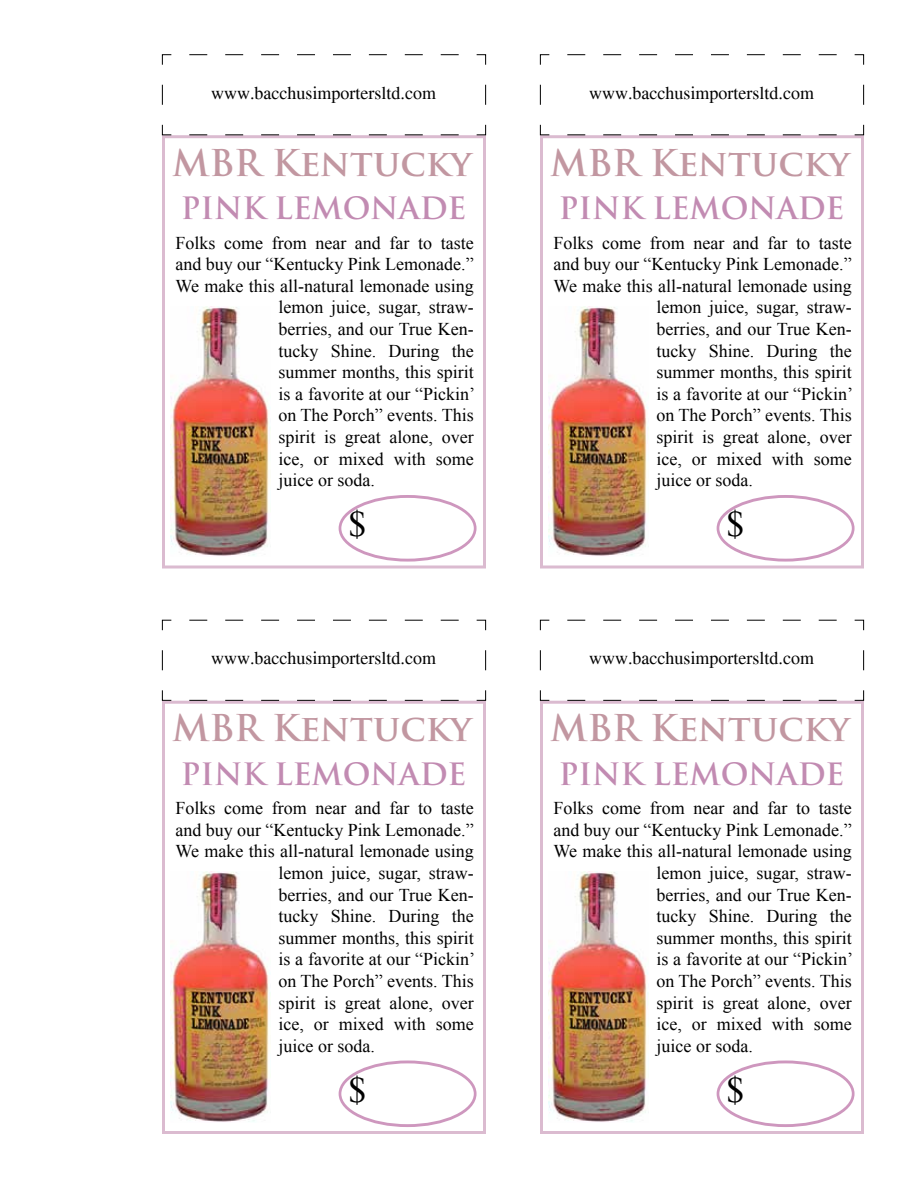
<style>
.page{position:relative;width:918px;height:1188px;background:#fff}
.page>*{position:absolute;margin:0;border:0;box-sizing:border-box;transform-origin:0 0}
.t1{font:700 36px "Trajan Pro";color:#c297a1}
.t2{font:36px "Times New Roman";color:#000}
.t3{font:700 30px "Trajan Pro";color:#c28bb2}
.t4{font:18px "Times New Roman";color:#000}
.t5{font:18px "Times";color:#000}
</style>
<div class="page">
<div style="left:540px;top:135px;width:324px;height:433px;border:3px solid #dbbbd0"></div>
<div style="left:717px;top:495px;width:138px;height:67px;border:3px solid #ce97be;border-radius:50%"></div>
<svg style="left:540px;top:54px;width:324px;height:82px"></svg>
<img style="left:549px;top:306px;width:99px;height:250px">
<div style="left:162px;top:135px;width:324px;height:433px;border:3px solid #dbbbd0"></div>
<div style="left:339px;top:495px;width:138px;height:67px;border:3px solid #ce97be;border-radius:50%"></div>
<svg style="left:162px;top:54px;width:324px;height:82px"></svg>
<img style="left:171px;top:306px;width:99px;height:250px">
<div style="left:540px;top:701px;width:324px;height:433px;border:3px solid #dbbbd0"></div>
<div style="left:717px;top:1061px;width:138px;height:66px;border:3px solid #ce97be;border-radius:50%"></div>
<svg style="left:540px;top:619px;width:324px;height:82px"></svg>
<img style="left:549px;top:872px;width:99px;height:250px">
<div style="left:162px;top:701px;width:324px;height:433px;border:3px solid #dbbbd0"></div>
<div style="left:339px;top:1061px;width:138px;height:66px;border:3px solid #ce97be;border-radius:50%"></div>
<svg style="left:162px;top:619px;width:324px;height:82px"></svg>
<img style="left:171px;top:872px;width:99px;height:250px">
<p class="t5" style="left:211px;top:82px;width:226px">www.bacchusimportersltd.com</p>
<h1 class="t1" style="left:172px;top:140px;width:301px">MBR Kentucky</h1>
<h2 class="t3" style="left:181px;top:189px;width:287px">PINK LEMONADE</h2>
<p class="t4" style="left:176px;top:231px;width:300px">Folks come from near and far to taste</p>
<p class="t4" style="left:176px;top:252px;width:300px">and buy our “Kentucky Pink Lemonade.”</p>
<p class="t4" style="left:176px;top:274px;width:300px">We make this all-natural lemonade using</p>
<p class="t4" style="left:279px;top:295px;width:197px">lemon juice, sugar, straw-</p>
<p class="t4" style="left:279px;top:317px;width:197px">berries, and our True Ken-</p>
<p class="t4" style="left:279px;top:339px;width:197px">tucky Shine. During the</p>
<p class="t4" style="left:279px;top:360px;width:197px">summer months, this spirit</p>
<p class="t4" style="left:279px;top:382px;width:198px">is a favorite at our “Pickin’</p>
<p class="t4" style="left:279px;top:403px;width:197px">on The Porch” events. This</p>
<p class="t4" style="left:279px;top:425px;width:197px">spirit is great alone, over</p>
<p class="t4" style="left:279px;top:447px;width:197px">ice, or mixed with some</p>
<p class="t4" style="left:279px;top:468px;width:98px">juice or soda.</p>
<h1 class="t2" style="left:349px;top:500px;width:19px">$</h1>
<p class="t5" style="left:211px;top:647px;width:226px">www.bacchusimportersltd.com</p>
<h1 class="t1" style="left:172px;top:706px;width:301px">MBR Kentucky</h1>
<h2 class="t3" style="left:181px;top:755px;width:287px">PINK LEMONADE</h2>
<p class="t4" style="left:176px;top:796px;width:300px">Folks come from near and far to taste</p>
<p class="t4" style="left:176px;top:818px;width:300px">and buy our “Kentucky Pink Lemonade.”</p>
<p class="t4" style="left:176px;top:839px;width:300px">We make this all-natural lemonade using</p>
<p class="t4" style="left:279px;top:861px;width:197px">lemon juice, sugar, straw-</p>
<p class="t4" style="left:279px;top:882px;width:197px">berries, and our True Ken-</p>
<p class="t4" style="left:279px;top:904px;width:197px">tucky Shine. During the</p>
<p class="t4" style="left:279px;top:926px;width:197px">summer months, this spirit</p>
<p class="t4" style="left:279px;top:947px;width:198px">is a favorite at our “Pickin’</p>
<p class="t4" style="left:279px;top:969px;width:197px">on The Porch” events. This</p>
<p class="t4" style="left:279px;top:990px;width:197px">spirit is great alone, over</p>
<p class="t4" style="left:279px;top:1012px;width:197px">ice, or mixed with some</p>
<p class="t4" style="left:279px;top:1034px;width:98px">juice or soda.</p>
<h1 class="t2" style="left:349px;top:1066px;width:19px">$</h1>
<p class="t5" style="left:589px;top:82px;width:226px">www.bacchusimportersltd.com</p>
<h1 class="t1" style="left:550px;top:140px;width:301px">MBR Kentucky</h1>
<h2 class="t3" style="left:559px;top:189px;width:287px">PINK LEMONADE</h2>
<p class="t4" style="left:554px;top:231px;width:300px">Folks come from near and far to taste</p>
<p class="t4" style="left:554px;top:252px;width:300px">and buy our “Kentucky Pink Lemonade.”</p>
<p class="t4" style="left:554px;top:274px;width:300px">We make this all-natural lemonade using</p>
<p class="t4" style="left:657px;top:295px;width:197px">lemon juice, sugar, straw-</p>
<p class="t4" style="left:657px;top:317px;width:197px">berries, and our True Ken-</p>
<p class="t4" style="left:657px;top:339px;width:197px">tucky Shine. During the</p>
<p class="t4" style="left:657px;top:360px;width:197px">summer months, this spirit</p>
<p class="t4" style="left:657px;top:382px;width:198px">is a favorite at our “Pickin’</p>
<p class="t4" style="left:657px;top:403px;width:197px">on The Porch” events. This</p>
<p class="t4" style="left:657px;top:425px;width:197px">spirit is great alone, over</p>
<p class="t4" style="left:657px;top:447px;width:197px">ice, or mixed with some</p>
<p class="t4" style="left:657px;top:468px;width:98px">juice or soda.</p>
<h1 class="t2" style="left:727px;top:500px;width:19px">$</h1>
<p class="t5" style="left:589px;top:647px;width:226px">www.bacchusimportersltd.com</p>
<h1 class="t1" style="left:550px;top:706px;width:301px">MBR Kentucky</h1>
<h2 class="t3" style="left:559px;top:755px;width:287px">PINK LEMONADE</h2>
<p class="t4" style="left:554px;top:796px;width:300px">Folks come from near and far to taste</p>
<p class="t4" style="left:554px;top:818px;width:300px">and buy our “Kentucky Pink Lemonade.”</p>
<p class="t4" style="left:554px;top:839px;width:300px">We make this all-natural lemonade using</p>
<p class="t4" style="left:657px;top:861px;width:197px">lemon juice, sugar, straw-</p>
<p class="t4" style="left:657px;top:882px;width:197px">berries, and our True Ken-</p>
<p class="t4" style="left:657px;top:904px;width:197px">tucky Shine. During the</p>
<p class="t4" style="left:657px;top:926px;width:197px">summer months, this spirit</p>
<p class="t4" style="left:657px;top:947px;width:198px">is a favorite at our “Pickin’</p>
<p class="t4" style="left:657px;top:969px;width:197px">on The Porch” events. This</p>
<p class="t4" style="left:657px;top:990px;width:197px">spirit is great alone, over</p>
<p class="t4" style="left:657px;top:1012px;width:197px">ice, or mixed with some</p>
<p class="t4" style="left:657px;top:1034px;width:98px">juice or soda.</p>
<h1 class="t2" style="left:727px;top:1066px;width:19px">$</h1>
</div>
